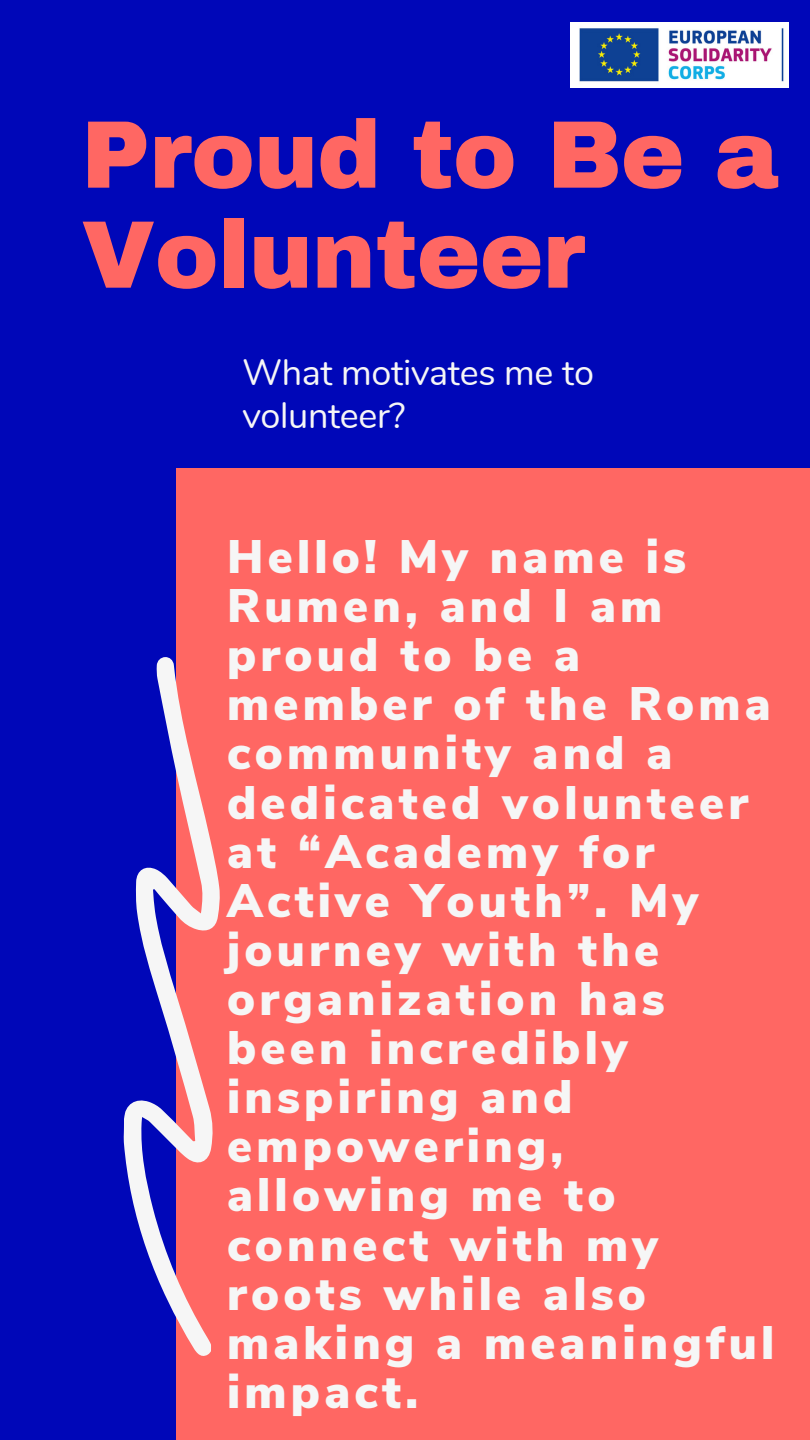
<style>
.page{position:relative;width:810px;height:1440px;background:#0007b8}
.page>*{position:absolute;margin:0;border:0;box-sizing:border-box;transform-origin:0 0}
.t1{font:900 96px/100px "Archivo";letter-spacing:-.01em;color:#ff6763}
.t2{font:900 46.9px/49.1px "Nunito Sans";letter-spacing:.09em;color:#f6f6f6}
.t3{font:36px/43.1px "Nunito";letter-spacing:-.01em;color:#f6f6f6}
</style>
<div class="page">
<div style="left:176px;top:468px;width:634px;height:972px;background:#ff6763"></div>
<svg style="left:123px;top:657px;width:97px;height:699px"></svg>
<img style="left:571px;top:22px;width:217px;height:65px">
<h1 class="t1" style="left:81px;top:106px;width:699px">Proud to Be a<br>Volunteer</h1>
<p class="t3" style="left:242px;top:352px;width:353px">What motivates me to volunteer?</p>
<p class="t2" style="left:227px;top:533px;width:549px">Hello! My name is<br>Rumen, and I am proud to be a member of the Roma community and a dedicated volunteer at “Academy for<br>Active Youth”. My journey with the organization has been incredibly inspiring and empowering, allowing me to connect with my roots while also making a meaningful impact.</p>
</div>
